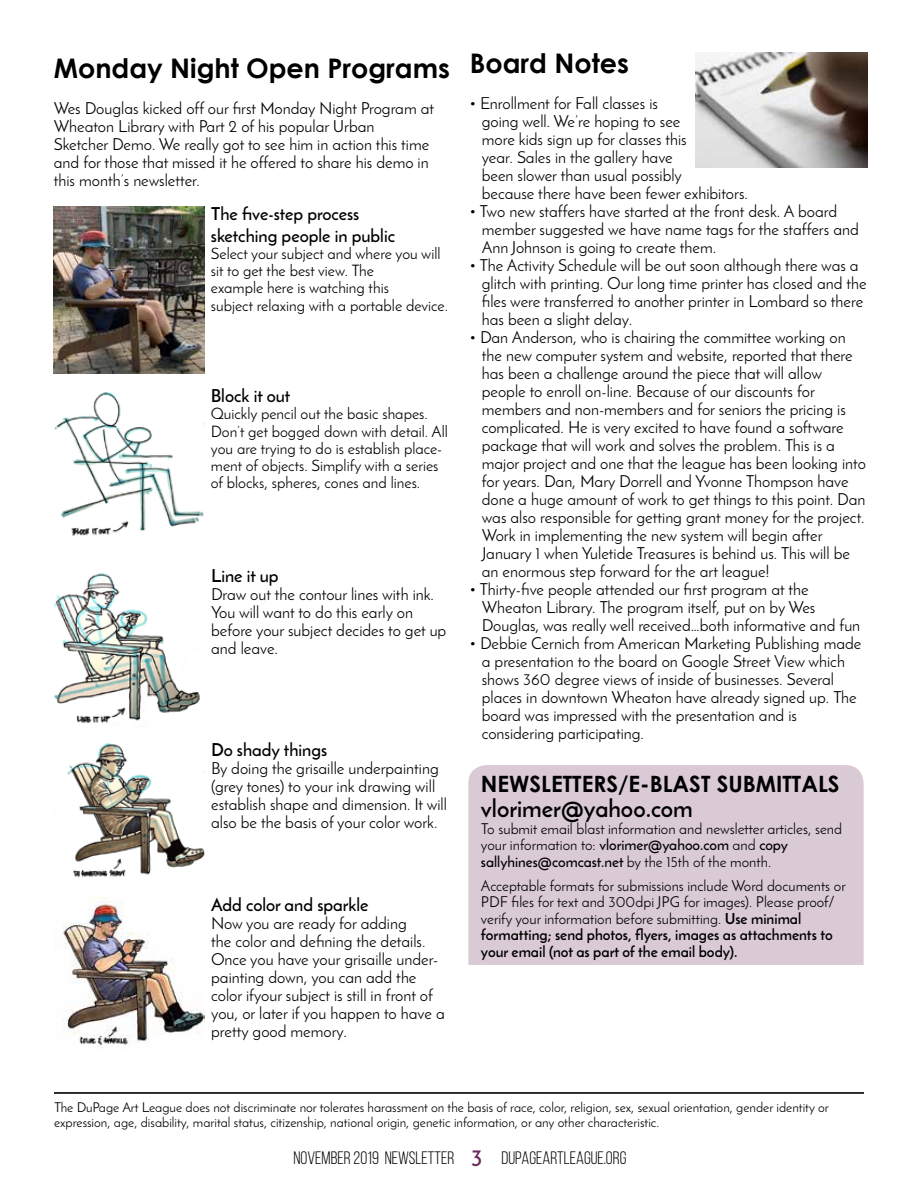
<style>
.page{position:relative;width:918px;height:1188px;background:#fff}
.page>*{position:absolute;margin:0;border:0;box-sizing:border-box;transform-origin:0 0}
.t1{font:700 27px "Century Gothic";color:#000}
.t2{font:700 24px "Josefin Sans";color:#000}
.t3{font:700 22.5px "Century Gothic";color:#000}
.t4{font:600 18px/21.6px "Josefin Sans";color:#000}
.t5{font:18px "Bebas Neue";color:#000}
.t6{font:16.5px/18px "Josefin Sans";color:#000}
.t7{font:15.75px/17.2px "Josefin Sans";color:#000}
.t8{font:15px/16.5px "Josefin Sans";color:#000}
.t9{font:13.5px/15px "Josefin Sans";color:#000}
.t10{font:10.65px "Calibri";letter-spacing:.005em;color:#000}
.t11{font:700 10.65px "Calibri";color:#000}
.s1{font-weight:600}
.s2{font-weight:700}
.s3{font-family:"Josefin Sans";font-weight:600;font-size:24px;color:#6d2a5b}
</style>
<div class="page">
<img style="left:695px;top:53px;width:173px;height:114px">
<hr style="left:54px;top:1092px;width:810px;height:1px;background:#000">
<hr style="left:54px;top:1093px;width:810px;height:1px;background:#000">
<div style="left:468px;top:765px;width:396px;height:200px;background:#dacad6"></div>
<img style="left:54px;top:207px;width:150px;height:166px">
<img style="left:54px;top:391px;width:150px;height:145px">
<img style="left:54px;top:572px;width:146px;height:152px">
<img style="left:67px;top:743px;width:137px;height:134px">
<img style="left:54px;top:897px;width:150px;height:152px">
<h1 class="t1" style="left:54px;top:51px;width:398px">Monday Night Open Programs</h1>
<p class="t6" style="left:54px;top:99px;width:382px">Wes Douglas kicked off our first Monday Night Program at Wheaton Library with Part 2 of his popular Urban<br>Sketcher Demo. We really got to see him in action this time and for those that missed it he offered to share his demo in this month’s newsletter.</p>
<p class="t4" style="left:211px;top:203px;width:186px">The five-step process sketching people in public</p>
<p class="t7" style="left:211px;top:245px;width:239px">Select your subject and where you will sit to get the best view. The<br>example here is watching this<br>subject relaxing with a portable device.</p>
<p class="t11" style="left:54px;top:154px;width:215px">The Five--‐Step process sketching people in public</p>
<p class="t10" style="left:54px;top:180px;width:273px">Select your subject and where you will sit to get the best view.</p>
<p class="t4" style="left:211px;top:385px;width:81px">Block it out</p>
<p class="t7" style="left:211px;top:405px;width:238px">Quickly pencil out the basic shapes.<br>Don’t get bogged down with detail. All you are trying to do is establish place&shy;ment of objects. Simplify with a series of blocks, spheres, cones and lines.</p>
<p class="t4" style="left:211px;top:565px;width:69px">Line it up</p>
<p class="t6" style="left:211px;top:585px;width:237px">Draw out the contour lines with ink.<br>You will want to do this early on before your subject decides to get up and leave.</p>
<p class="t4" style="left:211px;top:739px;width:118px">Do shady things</p>
<p class="t6" style="left:211px;top:760px;width:237px">By doing the grisaille underpainting (grey tones) to your ink drawing will establish shape and dimension. It will also be the basis of your color work.</p>
<p class="t4" style="left:211px;top:893px;width:159px">Add color and sparkle</p>
<p class="t6" style="left:211px;top:914px;width:235px">Now you are ready for adding<br>the color and defining the details.<br>Once you have your grisaille under&shy;painting down, you can add the color ifyour subject is still in front of you, or later if you happen to have a pretty good memory.</p>
<h1 class="t1" style="left:470px;top:46px;width:161px">Board Notes</h1>
<p class="t6" style="left:482px;top:94px;width:268px;text-indent:-12px">• Enrollment for Fall classes is<br>going well. We’re hoping to see<br>more kids sign up for classes this<br>year. Sales in the gallery have<br>been slower than usual possibly<br>because there have been fewer exhibitors.</p>
<p class="t6" style="left:482px;top:202px;width:379px;text-indent:-12px">• Two new staffers have started at the front desk. A board member suggested we have name tags for the staffers and<br>Ann Johnson is going to create them.</p>
<p class="t6" style="left:482px;top:256px;width:386px;text-indent:-12px">• The Activity Schedule will be out soon although there was a glitch with printing. Our long time printer has closed and the files were transferred to another printer in Lombard so there has been a slight delay.</p>
<p class="t6" style="left:482px;top:328px;width:386px;text-indent:-12px">• Dan Anderson, who is chairing the committee working on the new computer system and website, reported that there has been a challenge around the piece that will allow people to enroll on-line. Because of our discounts for members and non-members and for seniors the pricing is complicated. He is very excited to have found a software package that will work and solves the problem. This is a major project and one that the league has been looking into for years. Dan, Mary Dorrell and Yvonne Thompson have done a huge amount of work to get things to this point. Dan was also responsible for getting grant money for the project.<br>Work in implementing the new system will begin after January 1 when Yuletide Treasures is behind us. This will be an enormous step forward for the art league!</p>
<p class="t6" style="left:482px;top:580px;width:380px;text-indent:-12px">• Thirty-five people attended our first program at the<br>Wheaton Library. The program itself, put on by Wes<br>Douglas, was really well received…both informative and fun</p>
<p class="t6" style="left:482px;top:634px;width:381px;text-indent:-12px">• Debbie Cernich from American Marketing Publishing made a presentation to the board on Google Street View which shows 360 degree views of inside of businesses. Several places in downtown Wheaton have already signed up. The board was impressed with the presentation and is considering participating.</p>
<h3 class="t3" style="left:481px;top:769px;width:360px">NEWSLETTERS/E-BLAST SUBMITTALS</h3>
<h2 class="t2" style="left:481px;top:794px;width:213px">vlorimer@yahoo.com</h2>
<p class="t8" style="left:481px;top:820px;width:363px">To submit email blast information and newsletter articles, send your information to: <span class="s1">vlorimer@yahoo.com</span> and <span class="s1">copy sallyhines@comcast.net</span> by the 15th of the month.</p>
<p class="t8" style="left:481px;top:877px;width:366px">Acceptable formats for submissions include Word documents or PDF files for text and 300dpi JPG for images). Please proof/ verify your information before submitting. <span class="s2">Use minimal formatting; send photos, flyers, images as attachments to your email (not as part of the email body).</span></p>
<p class="t9" style="left:54px;top:1100px;width:776px">The DuPage Art League does not discriminate nor tolerates harassment on the basis of race, color, religion, sex, sexual orientation, gender identity or expression, age, disability, marital status, citizenship, national origin, genetic information, or any other characteristic.</p>
<p class="t5" style="left:294px;top:1148px;width:334px">NOVEMBER 2019 NEWSLETTER <span class="s3">3</span> DUPAGEARTLEAGUE.ORG</p>
</div>
